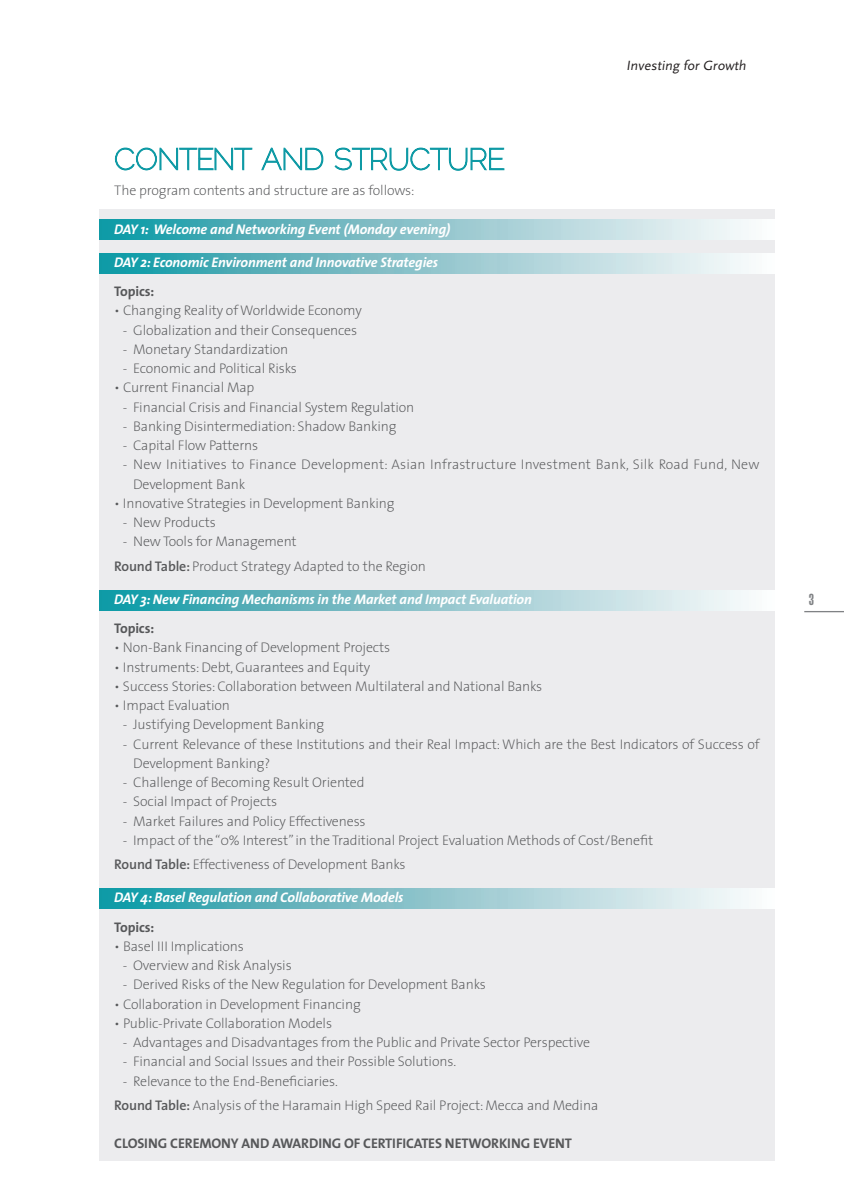
<style>
.page{position:relative;width:844px;height:1191px;background:#fff}
.page>*{position:absolute;margin:0;border:0;box-sizing:border-box;transform-origin:0 0}
.t1{font:900 extra-condensed 15.75px "Helvetica";color:#808285}
.t2{font:200 14px/24.2px "The Sans";letter-spacing:-.01em;color:#57585a}
.t3{font:italic 700 14px "The Sans";letter-spacing:-.01em;color:#fff}
.t4{font:200 14px/19.2px "The Sans";letter-spacing:.01em;color:#57585a}
.t5{font:700 14px "The Sans";letter-spacing:-.01em;color:#57585a}
.t6{font:14px "Scala Sans";color:#231f20}
.s1{font-weight:600}
</style>
<div class="page">
<hr style="left:804px;top:611px;width:39px;height:1px;background:#808285">
<div style="left:99px;top:209px;width:675px;height:951px;background:#ececee"></div>
<svg style="left:99px;top:219px;width:675px;height:20px;background:#8dc7ce"></svg>
<svg style="left:99px;top:253px;width:675px;height:20px;background:#8dc7ce"></svg>
<svg style="left:99px;top:590px;width:675px;height:20px;background:#8dc7ce"></svg>
<svg style="left:99px;top:888px;width:675px;height:20px;background:#8dc7ce"></svg>
<svg style="left:114px;top:147px;width:139px;height:24px"></svg>
<svg style="left:261px;top:147px;width:63px;height:24px"></svg>
<svg style="left:334px;top:147px;width:171px;height:24px"></svg>
<p class="t6" style="left:626px;top:58px;width:124px">Investing for Growth</p>
<p class="t2" style="left:114px;top:178px;width:302px">The program contents and structure are as follows:</p>
<p class="t3" style="left:114px;top:217px;width:337px">DAY 1: Welcome and Networking Event (Monday evening)</p>
<p class="t3" style="left:114px;top:250px;width:325px">DAY 2: Economic Environment and Innovative Strategies</p>
<p class="t5" style="left:114px;top:279px;width:42px">Topics:</p>
<p class="t2" style="left:114px;top:298px;width:249px">• Changing Reality ofWorldwide Economy</p>
<p class="t2" style="left:123px;top:317px;width:236px">- Globalization and their Consequences</p>
<p class="t2" style="left:123px;top:336px;width:167px">- Monetary Standardization</p>
<p class="t2" style="left:123px;top:356px;width:175px">- Economic and Political Risks</p>
<p class="t2" style="left:114px;top:375px;width:142px">• Current Financial Map</p>
<p class="t2" style="left:123px;top:394px;width:293px">- Financial Crisis and Financial System Regulation</p>
<p class="t2" style="left:123px;top:413px;width:275px">- Banking Disintermediation: Shadow Banking</p>
<p class="t2" style="left:123px;top:433px;width:137px">- Capital Flow Patterns</p>
<p class="t4" style="left:133px;top:454px;width:627px;text-indent:-10px">- New Initiatives to Finance Development: Asian Infrastructure Investment Bank, Silk Road Fund, New<br>Development Bank</p>
<p class="t2" style="left:114px;top:490px;width:282px">• Innovative Strategies in Development Banking</p>
<p class="t2" style="left:123px;top:510px;width:94px">- New Products</p>
<p class="t2" style="left:114px;top:529px;width:313px;text-indent:9px">- New Tools for Management<br><span class="s1">Round Table:</span> Product Strategy Adapted to the Region</p>
<p class="t3" style="left:114px;top:587px;width:419px">DAY 3: New Financing Mechanisms in the Market and Impact Evaluation</p>
<p class="t5" style="left:114px;top:616px;width:42px">Topics:</p>
<p class="t2" style="left:114px;top:635px;width:277px">• Non-Bank Financing of Development Projects</p>
<p class="t2" style="left:114px;top:654px;width:257px">• Instruments:Debt, Guarantees and Equity</p>
<p class="t2" style="left:114px;top:673px;width:429px">• Success Stories:Collaboration between Multilateral and National Banks</p>
<p class="t2" style="left:114px;top:693px;width:117px">• Impact Evaluation</p>
<p class="t2" style="left:123px;top:712px;width:203px">- Justifying Development Banking</p>
<p class="t2" style="left:133px;top:733px;width:627px;line-height:19.2px;text-indent:-10px">- Current Relevance of these Institutions and their Real Impact:Which are the Best Indicators of Success of<br>Development Banking?</p>
<p class="t2" style="left:123px;top:770px;width:243px">- Challenge of Becoming Result Oriented</p>
<p class="t2" style="left:123px;top:789px;width:156px">- Social Impact of Projects</p>
<p class="t2" style="left:123px;top:808px;width:244px">- Market Failures and Policy Effectiveness</p>
<p class="t2" style="left:114px;top:827px;width:540px;text-indent:9px">- Impact of the “0% Interest”in the Traditional Project Evaluation Methods of Cost/Benefit<br><span class="s1">Round Table:</span> Effectiveness of Development Banks</p>
<p class="t3" style="left:114px;top:886px;width:291px">DAY 4: Basel Regulation and Collaborative Models</p>
<p class="t5" style="left:114px;top:915px;width:42px">Topics:</p>
<p class="t2" style="left:114px;top:933px;width:131px">• Basel III Implications</p>
<p class="t2" style="left:123px;top:952px;width:170px">- Overview and Risk Analysis</p>
<p class="t2" style="left:123px;top:972px;width:364px">- Derived Risks of the New Regulation for Development Banks</p>
<p class="t2" style="left:114px;top:991px;width:248px">• Collaboration in Development Financing</p>
<p class="t2" style="left:114px;top:1010px;width:219px">• Public-Private Collaboration Models</p>
<p class="t2" style="left:123px;top:1029px;width:468px">- Advantages and Disadvantages from the Public and Private Sector Perspective</p>
<p class="t2" style="left:123px;top:1049px;width:334px">- Financial and Social Issues and their Possible Solutions.</p>
<p class="t2" style="left:114px;top:1068px;width:485px;text-indent:9px">- Relevance to the End-Beneficiaries.<br><span class="s1">Round Table:</span> Analysis of the Haramain High Speed Rail Project:Mecca and Medina</p>
<p class="t5" style="left:114px;top:1131px;width:459px">CLOSING CEREMONY AND AWARDING OF CERTIFICATES NETWORKING EVENT</p>
<p class="t1" style="left:808px;top:590px;width:7px">3</p>
</div>
